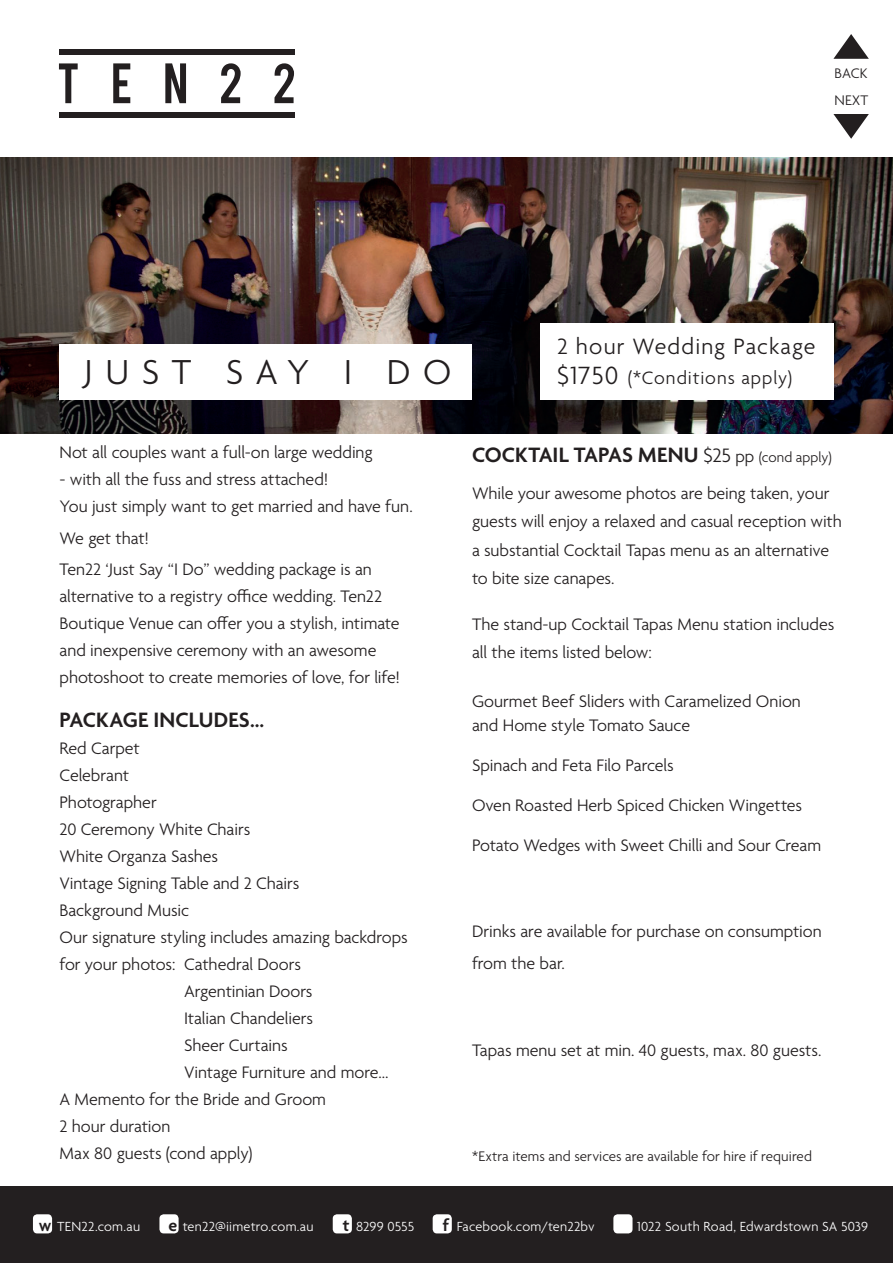
<style>
.page{position:relative;width:893px;height:1263px;background:#fff}
.page>*{position:absolute;margin:0;border:0;box-sizing:border-box;transform-origin:0 0}
.t1{font:300 37.5px "Agenda";letter-spacing:.335em;color:#231f20}
.t2{font:300 24px "Agenda";letter-spacing:.045em;color:#231f20}
.t3{font:600 22.5px "Agenda";color:#231f20}
.t4{font:300 19.5px "Agenda";letter-spacing:.05em;color:#231f20}
.t5{font:300 18px/28.5px "Agenda";letter-spacing:-.005em;color:#231f20}
.t6{font:600 18px "Agenda";color:#231f20}
.t7{font:300 15px/26.7px "Agenda";letter-spacing:.005em;color:#231f20}
.t8{font:300 14.25px "Agenda";letter-spacing:.015em;color:#fff}
.s1{font-size:27px}
.s2{font-weight:300;font-size:21px}
.s3{font-weight:300;font-size:18px}
.s4{font-weight:300;font-size:15px}
</style>
<div class="page">
<div style="left:0;top:1186px;width:893px;height:77px;background:#231f20"></div>
<div style="left:33px;top:1214px;width:19px;height:19px;background:#fff;border-radius:4px"></div>
<div style="left:159px;top:1214px;width:20px;height:19px;background:#fff;border-radius:4px"></div>
<div style="left:333px;top:1214px;width:19px;height:19px;background:#fff;border-radius:4px"></div>
<div style="left:433px;top:1214px;width:19px;height:19px;background:#fff;border-radius:4px"></div>
<div style="left:613px;top:1214px;width:19px;height:19px;background:#fff;border-radius:4px"></div>
<svg style="left:833px;top:34px;width:36px;height:25px"></svg>
<svg style="left:833px;top:114px;width:36px;height:25px"></svg>
<svg style="left:59px;top:63px;width:19px;height:40px"></svg>
<svg style="left:113px;top:63px;width:17px;height:40px"></svg>
<svg style="left:165px;top:63px;width:21px;height:40px"></svg>
<svg style="left:221px;top:63px;width:20px;height:40px"></svg>
<svg style="left:274px;top:63px;width:20px;height:40px"></svg>
<div style="left:59px;top:49px;width:235px;height:5px;background:#231f20"></div>
<div style="left:59px;top:113px;width:235px;height:5px;background:#231f20"></div>
<img style="left:0;top:157px;width:893px;height:277px">
<div style="left:60px;top:344px;width:412px;height:56px;background:#fff"></div>
<div style="left:540px;top:323px;width:293px;height:77px;background:#fff"></div>
<p class="t7" style="left:835px;top:61px;width:35px">BACK<br>NEXT</p>
<h1 class="t1" style="left:84px;top:352px;width:368px">JU ST SAY I DO</h1>
<h2 class="t2" style="left:557px;top:334px;width:260px">2 hour Wedding Package</h2>
<p class="t4" style="left:557px;top:368px;width:237px"><span class="s1">$1750</span> (*Conditions apply)</p>
<p class="t5" style="left:60px;top:439px;width:315px">Not all couples want a full-on large wedding</p>
<p class="t5" style="left:60px;top:467px;width:355px;line-height:27px">- with all the fuss and stress attached!<br>You just simply want to get married and have fun.</p>
<p class="t5" style="left:60px;top:523px;width:314px;line-height:31.2px">We get that!<br>Ten22 ‘Just Say “I Do” wedding package is an</p>
<p class="t5" style="left:60px;top:584px;width:342px;line-height:27px">alternative to a registry office wedding. Ten22<br>Boutique Venue can offer you a stylish, intimate and inexpensive ceremony with an awesome photoshoot to create memories of love, for life!</p>
<p class="t3" style="left:60px;top:708px;width:16px">PACKAGE</p>
<p class="t3" style="left:153px;top:708px;width:13px">INCLU</p>
<p class="t3" style="left:214px;top:708px;width:52px">DES …</p>
<p class="t5" style="left:60px;top:735px;width:82px">Red Carpet</p>
<p class="t5" style="left:60px;top:762px;width:71px">Celebrant</p>
<p class="t5" style="left:60px;top:789px;width:99px">Photographer</p>
<p class="t5" style="left:60px;top:816px;width:192px">20 Ceremony White Chairs</p>
<p class="t5" style="left:60px;top:843px;width:160px">White Organza Sashes</p>
<p class="t5" style="left:60px;top:870px;width:241px">Vintage Signing Table and 2 Chairs</p>
<p class="t5" style="left:60px;top:897px;width:131px">Background Music</p>
<p class="t5" style="left:60px;top:924px;width:350px">Our signature styling includes amazing backdrops</p>
<p class="t5" style="left:60px;top:951px;width:243px">for your photos: Cathedral Doors</p>
<p class="t5" style="left:184px;top:978px;width:130px">Argentinian Doors</p>
<p class="t5" style="left:184px;top:1005px;width:130px">Italian Chandeliers</p>
<p class="t5" style="left:184px;top:1032px;width:105px">Sheer Curtains</p>
<p class="t5" style="left:184px;top:1059px;width:206px">Vintage Furniture and more…</p>
<p class="t5" style="left:60px;top:1086px;width:268px">A Memento for the Bride and Groom</p>
<p class="t5" style="left:60px;top:1113px;width:112px">2 hour duration</p>
<p class="t5" style="left:60px;top:1140px;width:194px">Max 80 guests (cond apply)</p>
<p class="t3" style="left:472px;top:442px;width:361px">COCKTAIL TAPAS MENU <span class="s2">$25</span> <span class="s3">pp</span> <span class="s4">(cond apply)</span></p>
<p class="t5" style="left:472px;top:480px;width:371px">While your awesome photos are being taken, your guests will enjoy a relaxed and casual reception with a substantial Cocktail Tapas menu as an alternative to bite size canapes.</p>
<p class="t5" style="left:472px;top:611px;width:364px">The stand-up Cocktail Tapas Menu station includes all the items listed below:</p>
<p class="t5" style="left:472px;top:690px;width:330px;line-height:24px">Gourmet Beef Sliders with Caramelized Onion and Home style Tomato Sauce</p>
<p class="t5" style="left:472px;top:752px;width:203px">Spinach and Feta Filo Parcels</p>
<p class="t5" style="left:472px;top:792px;width:332px">Oven Roasted Herb Spiced Chicken Wingettes</p>
<p class="t5" style="left:472px;top:832px;width:351px">Potato Wedges with Sweet Chilli and Sour Cream</p>
<p class="t5" style="left:472px;top:917px;width:351px;line-height:31.5px">Drinks are available for purchase on consumption from the bar.</p>
<p class="t5" style="left:472px;top:1037px;width:351px">Tapas menu set at min. 40 guests, max. 80 guests.</p>
<p class="t7" style="left:472px;top:1143px;width:341px">*Extra items and services are available for hire if required</p>
<p class="t6" style="left:39px;top:1216px;width:14px">W</p>
<p class="t6" style="left:169px;top:1216px;width:10px">E</p>
<p class="t6" style="left:343px;top:1216px;width:8px">T</p>
<p class="t6" style="left:443px;top:1216px;width:8px">F</p>
<p class="t8" style="left:57px;top:1218px;width:84px">TEN22.com.au</p>
<p class="t8" style="left:183px;top:1218px;width:132px">ten22@iimetro.com.au</p>
<p class="t8" style="left:356px;top:1218px;width:60px">8299 0555</p>
<p class="t8" style="left:457px;top:1218px;width:139px">Facebook.com/ten22bv</p>
<p class="t8" style="left:637px;top:1218px;width:232px">1022 South Road, Edwardstown SA 5039</p>
</div>
